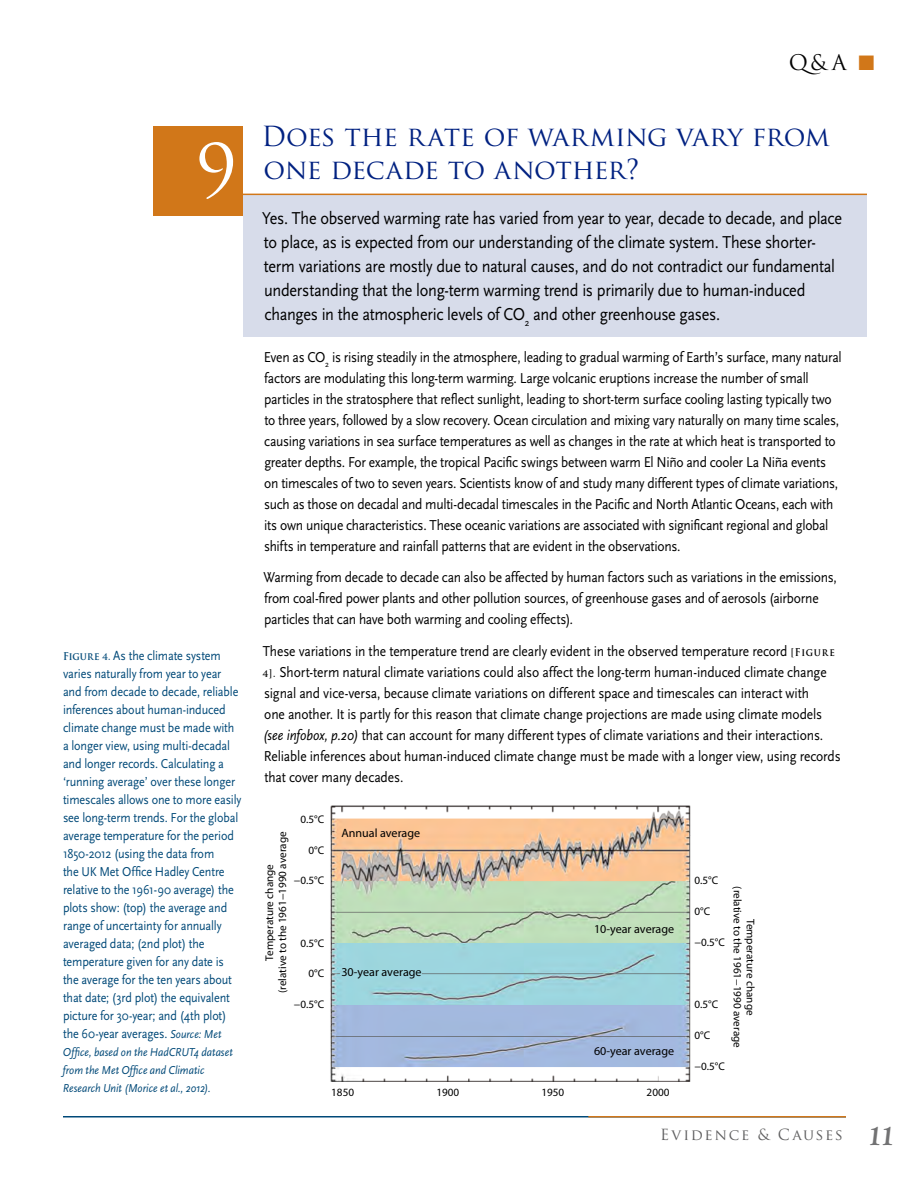
<style>
.page{position:relative;width:918px;height:1188px;background:#fff}
.page>*{position:absolute;margin:0;border:0;box-sizing:border-box;transform-origin:0 0}
.t1{font:72px "Trajan Pro";color:#fff}
.t2{font:27px/32.4px "Trajan Pro";letter-spacing:-.015em;color:#002181}
.t3{font:21px "Trajan Pro";color:#000}
.t4{font:18px/24px "Scala Sans";letter-spacing:-.02em;color:#000;scale:.9 1}
.t5{font:15px/21px "Scala Sans";letter-spacing:-.015em;color:#000;scale:.9 1}
.t6{font:15px "Trajan Pro";letter-spacing:.115em;color:#5e5e5f}
.t7{font:13.5px/18px "Scala Sans";letter-spacing:-.01em;color:#004978;scale:.9 1}
.t8{font:italic 12px/18px "Scala Sans";color:#004978;scale:.9 1}
.t9{font:12px "Myriad Pro";color:#000}
.t10{font:11.1px/13px "Myriad Pro";color:#000;text-align:center}
.s1{font-family:"Trajan Pro";font-weight:700;font-size:10.5px}
.s2{font-style:italic;font-size:12px}
.s3{color:#d17719}
.s4{font-style:italic}
.s5{font-family:"Goudy Std";font-weight:700;font-style:italic;font-size:27px;color:#727273}
</style>
<div class="page">
<hr style="left:63px;top:1116px;width:783px;height:2px;background:#004978">
<hr style="left:588px;top:1116px;width:258px;height:2px;background:#d17719">
<div style="left:243px;top:194px;width:624px;height:143px;background:#d7dcea"></div>
<hr style="left:243px;top:194px;width:624px;height:1px;background:#d17719">
<div style="left:153px;top:126px;width:90px;height:90px;background:#d17719"></div>
<img style="left:330px;top:805px;width:360px;height:30px">
<img style="left:330px;top:835px;width:32px;height:247px">
<img style="left:658px;top:835px;width:32px;height:247px">
<img style="left:362px;top:1075px;width:296px;height:7px">
<img style="left:332px;top:819px;width:357px;height:248px">
<img style="left:332px;top:912px;width:357px;height:1px">
<img style="left:422px;top:974px;width:267px;height:1px">
<img style="left:332px;top:1036px;width:357px;height:1px">
<h1 class="t1" style="left:196px;top:125px;width:43px">9</h1>
<p class="t7" style="left:63px;top:647px;width:200px"><span class="s1">Figure 4.</span> As the climate system varies naturally from year to year and from decade to decade, reliable inferences about human-induced climate change must be made with a longer view, using multi-decadal and longer records. Calculating a ‘running average’ over these longer timescales allows one to more easily see long-term trends. For the global average temperature for the period 1850-2012 (using the data from<br>the UK Met Office Hadley Centre relative to the 1961-90 average) the plots show: (top) the average and range of uncertainty for annually averaged data; (2nd plot) the temperature given for any date is the average for the ten years about that date; (3rd plot) the equivalent picture for 30-year; and (4th plot) the 60-year averages. <span class="s2">Source: Met</span></p>
<p class="t8" style="left:63px;top:1044px;width:190px">Office, based on the HadCRUT4 dataset from the Met Office and Climatic<br>Research Unit (Morice et al., 2012).</p>
<h3 class="t3" style="left:789px;top:49px;width:87px">Q&amp; A <span class="s3">■</span></h3>
<h2 class="t2" style="left:262px;top:120px;width:570px">Does the rate of warming vary from one decade to another?</h2>
<p class="t4" style="left:262px;top:206px;width:646px">Yes. The observed warming rate has varied from year to year, decade to decade, and place to place, as is expected from our understanding of the climate system. These shorter&shy;term variations are mostly due to natural causes, and do not contradict our fundamental understanding that the long-term warming trend is primarily due to human-induced changes in the atmospheric levels of CO<sub>2</sub> and other greenhouse gases.</p>
<p class="t5" style="left:264px;top:347px;width:644px">Even as CO<sub>2</sub> is rising steadily in the atmosphere, leading to gradual warming of Earth’s surface, many natural factors are modulating this long-term warming. Large volcanic eruptions increase the number of small particles in the stratosphere that reflect sunlight, leading to short-term surface cooling lasting typically two to three years, followed by a slow recovery. Ocean circulation and mixing vary naturally on many time scales, causing variations in sea surface temperatures as well as changes in the rate at which heat is transported to greater depths. For example, the tropical Pacific swings between warm El Niño and cooler La Niña events on timescales of two to seven years. Scientists know of and study many different types of climate variations, such as those on decadal and multi-decadal timescales in the Pacific and North Atlantic Oceans, each with its own unique characteristics. These oceanic variations are associated with significant regional and global shifts in temperature and rainfall patterns that are evident in the observations.</p>
<p class="t5" style="left:264px;top:567px;width:638px">Warming from decade to decade can also be affected by human factors such as variations in the emissions, from coal-fired power plants and other pollution sources, of greenhouse gases and of aerosols (airborne particles that can have both warming and cooling effects)<span class="s4">.</span></p>
<p class="t5" style="left:263px;top:641px;width:644px">These variations in the temperature trend are clearly evident in the observed temperature record <span class="s1">[Figure 4].</span> Short-term natural climate variations could also affect the long-term human-induced climate change signal and vice-versa, because climate variations on different space and timescales can interact with<br>one another. It is partly for this reason that climate change projections are made using climate models <span class="s4">(see infobox, p.20)</span> that can account for many different types of climate variations and their interactions.<br>Reliable inferences about human-induced climate change must be made with a longer view, using records that cover many decades.</p>
<p class="t10" style="left:300px;top:813px;width:25px">0.5°C</p>
<p class="t10" style="left:263px;top:993px;width:163px;rotate:-90deg">Temperature change<br>(relative to the 1961−1990 average</p>
<p class="t10" style="left:308px;top:843px;width:17px">0°C</p>
<p class="t10" style="left:294px;top:874px;width:32px">−0.5°C</p>
<p class="t10" style="left:300px;top:936px;width:25px">0.5°C</p>
<p class="t10" style="left:308px;top:967px;width:17px">0°C</p>
<p class="t10" style="left:294px;top:998px;width:32px">−0.5°C</p>
<p class="t9" style="left:341px;top:826px;width:80px">Annual average</p>
<p class="t9" style="left:341px;top:965px;width:82px">30-year average</p>
<p class="t9" style="left:594px;top:922px;width:82px">10-year average</p>
<p class="t9" style="left:594px;top:1043px;width:82px">60-year average</p>
<p class="t10" style="left:331px;top:1086px;width:24px">1850</p>
<p class="t10" style="left:436px;top:1086px;width:24px">1900</p>
<p class="t10" style="left:542px;top:1086px;width:24px">1950</p>
<p class="t10" style="left:647px;top:1086px;width:24px">2000</p>
<p class="t10" style="left:694px;top:874px;width:25px">0.5°C</p>
<p class="t10" style="left:757px;top:886px;width:163px;rotate:90deg">Temperature change<br>(relative to the 1961−1990 average</p>
<p class="t10" style="left:694px;top:905px;width:17px">0°C</p>
<p class="t10" style="left:694px;top:936px;width:32px">−0.5°C</p>
<p class="t10" style="left:694px;top:998px;width:25px">0.5°C</p>
<p class="t10" style="left:694px;top:1028px;width:17px">0°C</p>
<p class="t10" style="left:694px;top:1059px;width:32px">−0.5°C</p>
<p class="t6" style="left:660px;top:1125px;width:237px">Evidence &amp; Causes <span class="s5">11</span></p>
</div>
